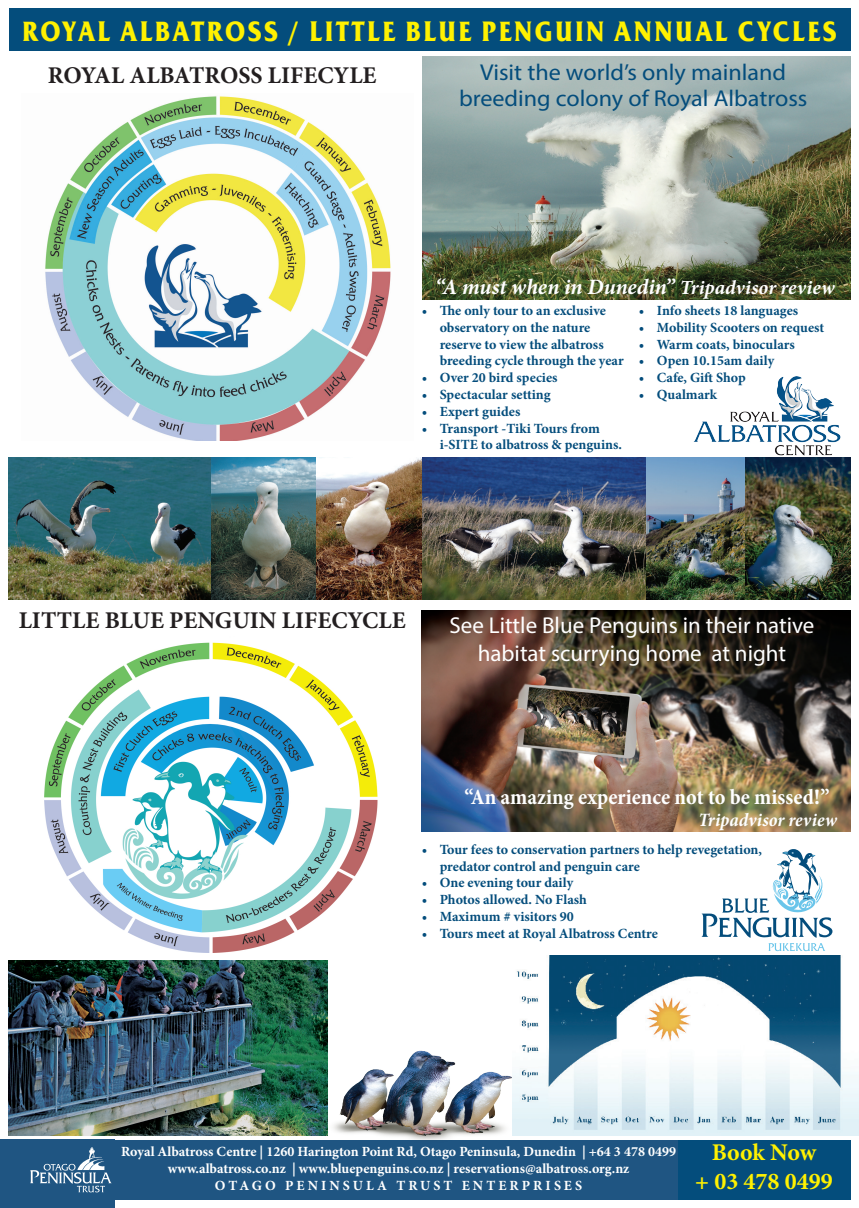
<style>
.page{position:relative;width:859px;height:1208px;background:#fff}
.page>*{position:absolute;margin:0;border:0;box-sizing:border-box;transform-origin:0 0}
.t1{font:700 28px "Friz Qua";letter-spacing:.1em;color:#fff101;scale:.86 1}
.t2{font:700 24px "Minion Pro";color:#231f20}
.t3{font:700 24px/28.8px "Minion Pro";color:#fff101;text-align:center}
.t4{font:23px/27.6px "Myriad Pro";color:#fff;text-align:center}
.t5{font:23px/25.6px "Myriad Pro";color:#044d7c;text-align:center;scale:1.05 1}
.t6{font:italic 700 22px "Minion Pro";letter-spacing:-.005em;color:#fff}
.t7{font:700 condensed 22px "Minion Pro";color:#fff}
.t8{font:italic 700 condensed 19px "Minion Pro";letter-spacing:.005em;color:#fff}
.t9{font:700 14px/16.8px "Minion Pro";color:#044d7c}
.t10{font:700 14px/16.8px "Minion Pro";color:#fff;text-align:center}
.s1{font-size:20px}
</style>
<div class="page">
<img style="left:422px;top:57px;width:428px;height:243px">
<svg style="left:0;top:610px;width:859px;height:590px"></svg>
<img style="left:694px;top:376px;width:147px;height:79px">
<div style="left:109px;top:1140px;width:579px;height:59px;background:#1f5582"></div>
<img style="left:9px;top:458px;width:308px;height:142px">
<img style="left:317px;top:458px;width:429px;height:142px">
<img style="left:746px;top:458px;width:104px;height:142px">
<div style="left:9px;top:9px;width:841px;height:42px;background:#044d7c"></div>
<div style="left:13px;top:604px;width:409px;height:368px;background:#fff"></div>
<img style="left:44px;top:642px;width:334px;height:310px">
<img style="left:422px;top:610px;width:428px;height:221px">
<svg style="left:768px;top:943px;width:57px;height:8px"></svg>
<svg style="left:701px;top:849px;width:131px;height:88px"></svg>
<img style="left:307px;top:1004px;width:229px;height:196px">
<img style="left:512px;top:955px;width:347px;height:180px">
<div style="left:677px;top:1140px;width:173px;height:59px;background:#044d7c"></div>
<img style="left:9px;top:961px;width:318px;height:174px">
<img style="left:45px;top:96px;width:346px;height:344px">
<div style="left:0;top:1140px;width:115px;height:68px;background:#1f5582"></div>
<svg style="left:30px;top:1147px;width:82px;height:45px"></svg>
<h1 class="t1" style="left:22px;top:15px;width:949px">ROYAL ALBATROSS / LITTLE BLUE PENGUIN ANNUAL CYCLES</h1>
<h2 class="t2" style="left:48px;top:59px;width:330px">ROYAL ALBATROSS LIFECYLE</h2>
<h3 class="t5" style="left:459px;top:59px;width:333px">Visit the world’s only mainland breeding colony of Royal Albatross</h3>
<h3 class="t6" style="left:435px;top:271px;width:401px">“A must when in Dunedin” <span class="s1">Tripadvisor review</span></h3>
<p class="t9" style="left:440px;top:302px;width:185px;text-indent:-18px">• The only tour to an exclusive observatory on the nature reserve to view the albatross breeding cycle through the year</p>
<p class="t9" style="left:422px;top:369px;width:137px">• Over 20 bird species</p>
<p class="t9" style="left:422px;top:386px;width:130px">• Spectacular setting</p>
<p class="t9" style="left:422px;top:403px;width:100px">• Expert guides</p>
<p class="t9" style="left:440px;top:419px;width:184px;text-indent:-18px">• Transport -Tiki Tours from i-SITE to albatross &amp; penguins.</p>
<p class="t9" style="left:639px;top:302px;width:161px">• Info sheets 18 languages</p>
<p class="t9" style="left:639px;top:319px;width:187px">• Mobility Scooters on request</p>
<p class="t9" style="left:639px;top:335px;width:157px">• Warm coats, binoculars</p>
<p class="t9" style="left:639px;top:352px;width:137px">• Open 10.15am daily</p>
<p class="t9" style="left:639px;top:369px;width:108px">• Cafe, Gift Shop</p>
<p class="t9" style="left:639px;top:386px;width:80px">• Qualmark</p>
<h2 class="t2" style="left:19px;top:603px;width:388px">LITTLE BLUE PENGUIN LIFECYCLE</h2>
<h3 class="t4" style="left:449px;top:611px;width:367px">See Little Blue Penguins in their native habitat scurrying home at night</h3>
<h3 class="t7" style="left:465px;top:781px;width:367px">“An amazing experience not to be missed!”</h3>
<h3 class="t8" style="left:698px;top:807px;width:140px">Tripadvisor review</h3>
<p class="t9" style="left:440px;top:840px;width:324px;text-indent:-18px">• Tour fees to conservation partners to help revegetation, predator control and penguin care</p>
<p class="t9" style="left:422px;top:874px;width:153px">• One evening tour daily</p>
<p class="t9" style="left:422px;top:891px;width:167px">• Photos allowed. No Flash</p>
<p class="t9" style="left:422px;top:908px;width:154px">• Maximum # visitors 90</p>
<p class="t9" style="left:422px;top:924px;width:238px">• Tours meet at Royal Albatross Centre</p>
<p class="t10" style="left:121px;top:1143px;width:556px">Royal Albatross Centre | 1260 Harington Point Rd, Otago Peninsula, Dunedin | +64 3 478 0499 www.albatross.co.nz | www.bluepenguins.co.nz | reservations@albatross.org.nz<br>OTAGO PENINSULA TRUST ENTERPRISES</p>
<h2 class="t3" style="left:695px;top:1138px;width:139px">Book Now<br>+ 03 478 0499</h2>
</div>
